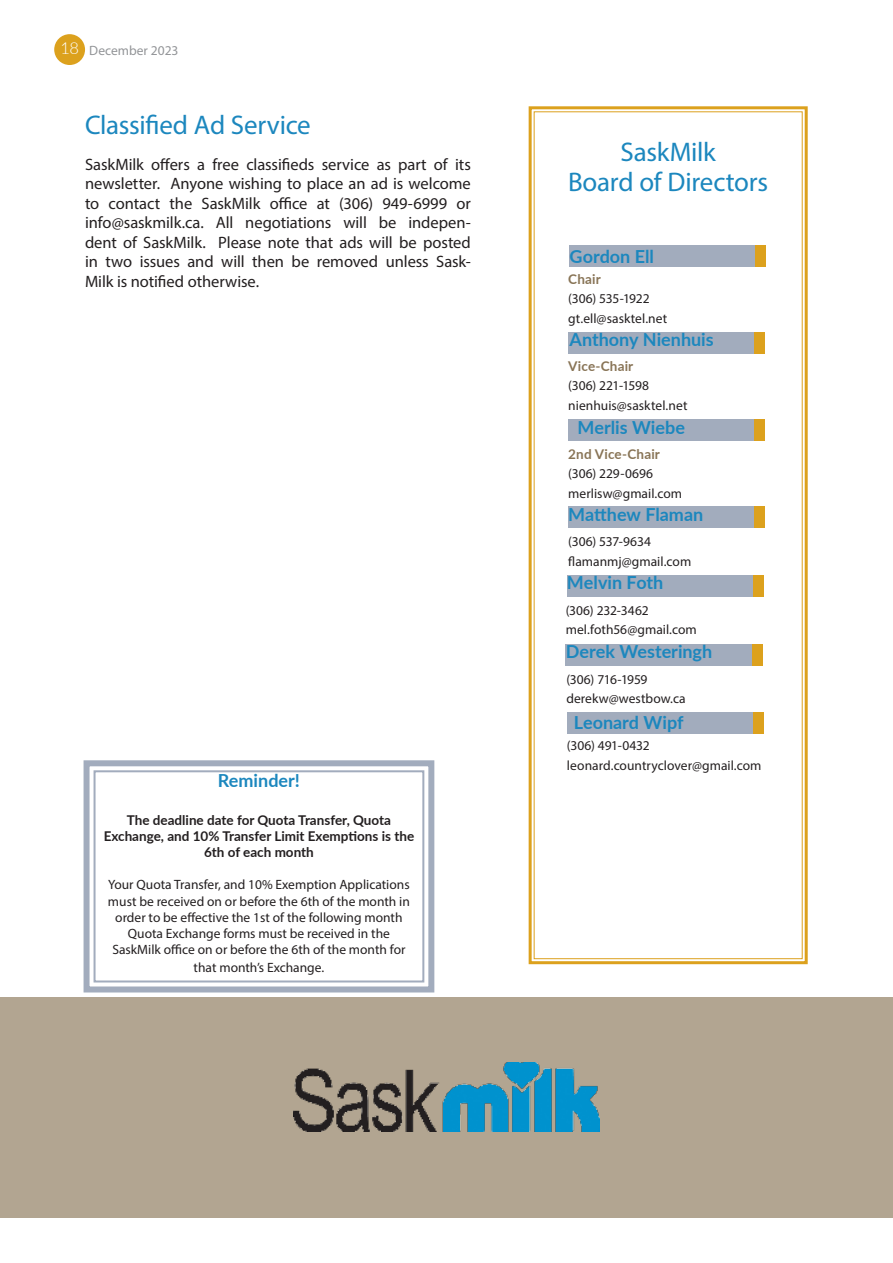
<style>
.page{position:relative;width:893px;height:1263px;background:#fff}
.page>*{position:absolute;margin:0;border:0;box-sizing:border-box;transform-origin:0 0}
.t1{font:27px "Myriad Pro";letter-spacing:-.01em;color:#1c87be}
.t2{font:700 18px "Lato";color:#1c87be}
.Body_Text{font:16.5px/19.5px "Myriad Pro";letter-spacing:-.005em;color:#231f20;text-align:justify}
.Body_Text-2{font:13.5px/16.2px "Myriad Pro";color:#231f20;text-align:center}
.t3{font:700 13.5px/16.2px "Lato";color:#231f20;text-align:center}
.Body_Text-3{font:700 13.5px "Lato";letter-spacing:.01em;color:#887456}
.t4{font:13.5px "Myriad Pro";color:#939598}
.Body_Text-4{font:13.5px "Myriad Pro";letter-spacing:-.02em;color:#231f20}
.Body_Text-5{font:13.5px "Myriad Pro";letter-spacing:-.025em;color:#231f20}
.s1{font-family:"Lato";font-weight:300;font-size:16.5px;color:#fff}
</style>
<div class="page">
<div style="left:54px;top:34px;width:31px;height:31px;background:#dca11d;border-radius:50%"></div>
<svg style="left:528px;top:106px;width:280px;height:859px"></svg>
<div style="left:0;top:997px;width:893px;height:221px;background:#b2a591"></div>
<svg style="left:83px;top:760px;width:352px;height:233px"></svg>
<div style="left:94px;top:770px;width:330px;height:212px;border:2px solid #a2acbd"></div>
<div style="left:569px;top:245px;width:187px;height:22px;background:#a2acbd"></div>
<div style="left:756px;top:245px;width:10px;height:22px;background:#dca11d"></div>
<div style="left:568px;top:332px;width:187px;height:22px;background:#a2acbd"></div>
<div style="left:755px;top:332px;width:10px;height:22px;background:#dca11d"></div>
<div style="left:568px;top:419px;width:187px;height:22px;background:#a2acbd"></div>
<div style="left:755px;top:419px;width:10px;height:22px;background:#dca11d"></div>
<div style="left:568px;top:506px;width:187px;height:22px;background:#a2acbd"></div>
<div style="left:755px;top:506px;width:10px;height:22px;background:#dca11d"></div>
<div style="left:567px;top:575px;width:186px;height:22px;background:#a2acbd"></div>
<div style="left:753px;top:575px;width:10px;height:22px;background:#dca11d"></div>
<div style="left:567px;top:712px;width:186px;height:22px;background:#a2acbd"></div>
<div style="left:753px;top:712px;width:10px;height:22px;background:#dca11d"></div>
<img style="left:293px;top:1062px;width:307px;height:70px">
<div style="left:566px;top:644px;width:186px;height:22px;background:#a2acbd"></div>
<div style="left:752px;top:644px;width:10px;height:22px;background:#dca11d"></div>
<p class="t4" style="left:60px;top:42px;width:120px"><span class="s1">18</span> December 2023</p>
<p class="t1" style="left:85px;top:108px;width:227px">Classified Ad Service</p>
<p class="Body_Text" style="left:85px;top:154px;width:387px">SaskMilk offers a free classifieds service as part of its newsletter. Anyone wishing to place an ad is welcome to contact the SaskMilk office at (306) 949-6999 or info@saskmilk.ca. All negotiations will be indepen&shy;dent of SaskMilk. Please note that ads will be posted in two issues and will then be removed unless Sask-Milk is notified otherwise.</p>
<p class="t2" style="left:218px;top:767px;width:83px">Reminder!</p>
<p class="t3" style="left:127px;top:811px;width:266px">The deadline date for Quota Transfer, Quota</p>
<p class="t3" style="left:104px;top:827px;width:312px">Exchange, and 10% Transfer Limit Exemptions is the<br>6th of each month</p>
<p class="Body_Text-2" style="left:108px;top:876px;width:303px">Your Quota Transfer, and 10% Exemption Applications must be received on or before the 6th of the month in order to be effective the 1st of the following month</p>
<p class="Body_Text-2" style="left:128px;top:925px;width:263px">Quota Exchange forms must be received in the</p>
<p class="Body_Text-2" style="left:112px;top:940px;width:295px;line-height:18px">SaskMilk office on or before the 6th of the month for that month’s Exchange.</p>
<p class="t1" style="left:621px;top:135px;width:97px">SaskMilk</p>
<p class="t1" style="left:568px;top:165px;width:202px">Board of Directors</p>
<p class="t2" style="left:569px;top:243px;width:86px">Gordon Ell</p>
<p class="Body_Text-3" style="left:568px;top:269px;width:34px">Chair</p>
<p class="Body_Text-4" style="left:568px;top:290px;width:83px">(306) 535-1922</p>
<p class="Body_Text-2" style="left:568px;top:310px;width:100px">gt.ell@sasktel.net</p>
<p class="t2" style="left:569px;top:326px;width:146px">Anthony Nienhuis</p>
<p class="Body_Text-3" style="left:568px;top:356px;width:66px">Vice-Chair</p>
<p class="Body_Text-2" style="left:568px;top:377px;width:82px">(306) 221-1598</p>
<p class="Body_Text-2" style="left:568px;top:397px;width:121px">nienhuis@sasktel.net</p>
<p class="t2" style="left:577px;top:415px;width:109px">Merlis Wiebe</p>
<p class="Body_Text-3" style="left:568px;top:444px;width:93px">2nd Vice-Chair</p>
<p class="Body_Text-2" style="left:568px;top:465px;width:86px">(306) 229-0696</p>
<p class="Body_Text-2" style="left:568px;top:485px;width:115px">merlisw@gmail.com</p>
<p class="t2" style="left:568px;top:501px;width:137px">Matthew Flaman</p>
<p class="Body_Text-2" style="left:568px;top:533px;width:84px">(306) 537-9634</p>
<p class="Body_Text-2" style="left:568px;top:553px;width:124px">flamanmj@gmail.com</p>
<p class="t2" style="left:567px;top:569px;width:98px">Melvin Foth</p>
<p class="Body_Text-2" style="left:566px;top:602px;width:85px">(306) 232-3462</p>
<p class="Body_Text-2" style="left:566px;top:622px;width:133px">mel.foth56@gmail.com</p>
<p class="t2" style="left:566px;top:639px;width:148px">Derek Westeringh</p>
<p class="Body_Text-5" style="left:566px;top:671px;width:83px">(306) 716-1959</p>
<p class="Body_Text-2" style="left:566px;top:690px;width:121px">derekw@westbow.ca</p>
<p class="Body_Text-2" style="left:567px;top:737px;width:84px">(306) 491-0432</p>
<p class="Body_Text-2" style="left:567px;top:757px;width:196px">leonard.countryclover@gmail.com</p>
<p class="t2" style="left:574px;top:709px;width:111px">Leonard Wipf</p>
</div>
